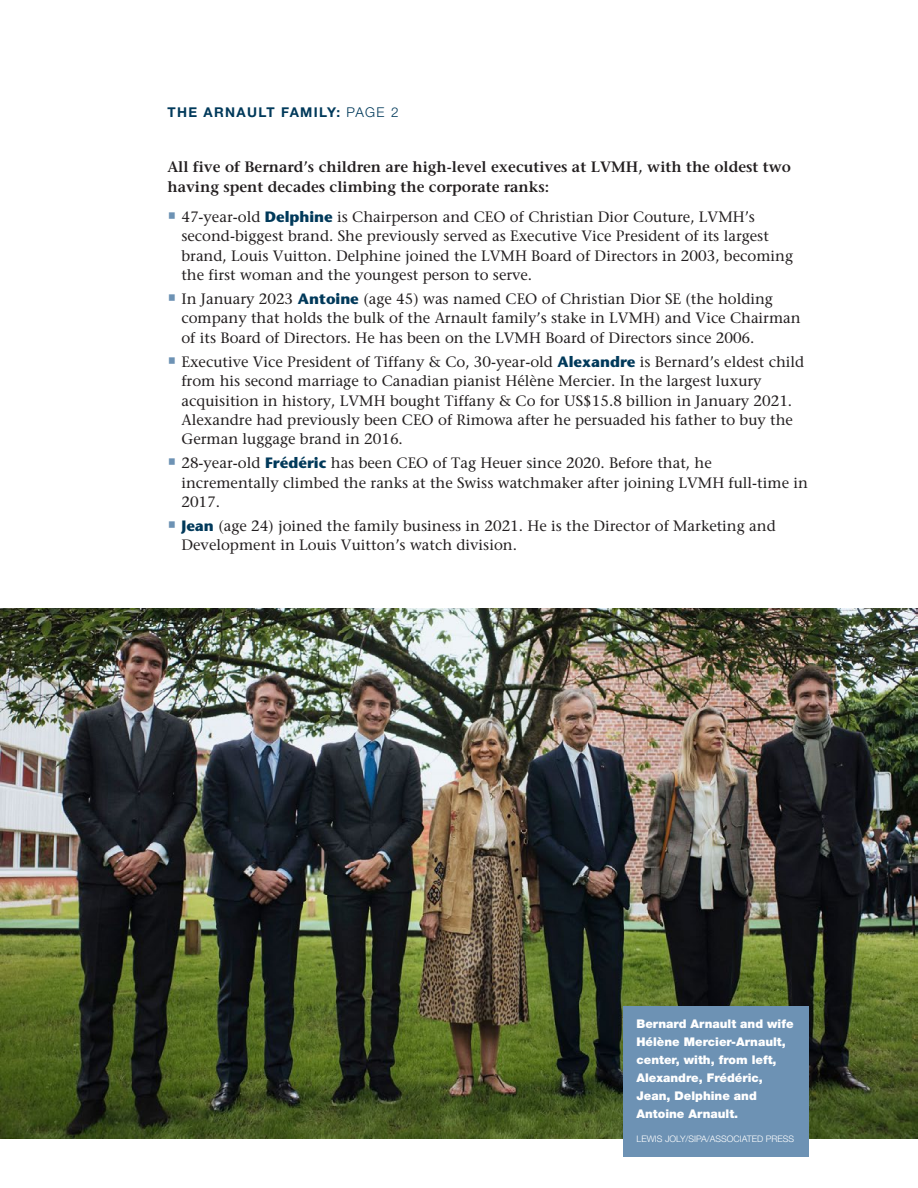
<style>
.page{position:relative;width:918px;height:1188px;background:#fff}
.page>*{position:absolute;margin:0;border:0;box-sizing:border-box;transform-origin:0 0}
.t1{font:500 15px/19.5px "Stone Serif Std";color:#231f20}
.BODY{font:600 15px/19.5px "Stone Serif Std";color:#231f20}
.t2{font:700 13.5px "Helvetica Neue LT Pro";letter-spacing:.1em;color:#00395a}
.WHITE_CALLOUT{font:900 12px/18px "Helvetica Neue LT Pro";color:#fff}
.photo_credit{font:300 9px "Helvetica Neue LT Pro";color:#fff}
.s1{font-weight:300}
.s2{font-family:"Glypha LT Std";font-weight:100;font-size:18px;color:#6d92b4}
.s3{font-family:"Stone Sans Std";font-weight:700;color:#00395a}
</style>
<div class="page">
<img style="left:0;top:608px;width:918px;height:531px">
<div style="left:623px;top:1006px;width:186px;height:151px;background:#6d92b4"></div>
<p class="t2" style="left:167px;top:104px;width:233px">THE ARNAULT FAMILY: <span class="s1">PAGE 2</span></p>
<p class="BODY" style="left:167px;top:157px;width:625px">All five of Bernard’s children are high-level executives at LVMH, with the oldest two having spent decades climbing the corporate ranks:</p>
<p class="t1" style="left:181px;top:207px;width:613px;text-indent:-14px"><span class="s2">•</span> 47-year-old <span class="s3">Delphine</span> is Chairperson and CEO of Christian Dior Couture, LVMH’s second-biggest brand. She previously served as Executive Vice President of its largest brand, Louis Vuitton. Delphine joined the LVMH Board of Directors in 2003, becoming the first woman and the youngest person to serve.</p>
<p class="t1" style="left:181px;top:289px;width:621px;text-indent:-14px"><span class="s2">•</span> In January 2023 <span class="s3">Antoine</span> (age 45) was named CEO of Christian Dior SE (the holding company that holds the bulk of the Arnault family’s stake in LVMH) and Vice Chairman of its Board of Directors. He has been on the LVMH Board of Directors since 2006.</p>
<p class="t1" style="left:181px;top:352px;width:624px;text-indent:-14px"><span class="s2">•</span> Executive Vice President of Tiffany &amp; Co, 30-year-old <span class="s3">Alexandre</span> is Bernard’s eldest child from his second marriage to Canadian pianist Hélène Mercier. In the largest luxury acquisition in history, LVMH bought Tiffany &amp; Co for US$15.8 billion in January 2021.<br>Alexandre had previously been CEO of Rimowa after he persuaded his father to buy the German luggage brand in 2016.</p>
<p class="t1" style="left:181px;top:453px;width:628px;text-indent:-14px"><span class="s2">•</span> 28-year-old <span class="s3">Frédéric</span> has been CEO of Tag Heuer since 2020. Before that, he incrementally climbed the ranks at the Swiss watchmaker after joining LVMH full-time in<br>2017.</p>
<p class="t1" style="left:181px;top:516px;width:596px;text-indent:-14px"><span class="s2">•</span> <span class="s3">Jean</span> (age 24) joined the family business in 2021. He is the Director of Marketing and<br>Development in Louis Vuitton’s watch division.</p>
<p class="WHITE_CALLOUT" style="left:637px;top:1015px;width:159px">Bernard Arnault and wife<br>Hélène Mercier-Arnault, center, with, from left,<br>Alexandre, Frédéric,<br>Jean, Delphine and<br>Antoine Arnault.</p>
<p class="photo_credit" style="left:637px;top:1134px;width:159px">LEWIS JOLY/SIPA/ASSOCIATED PRESS</p>
</div>
